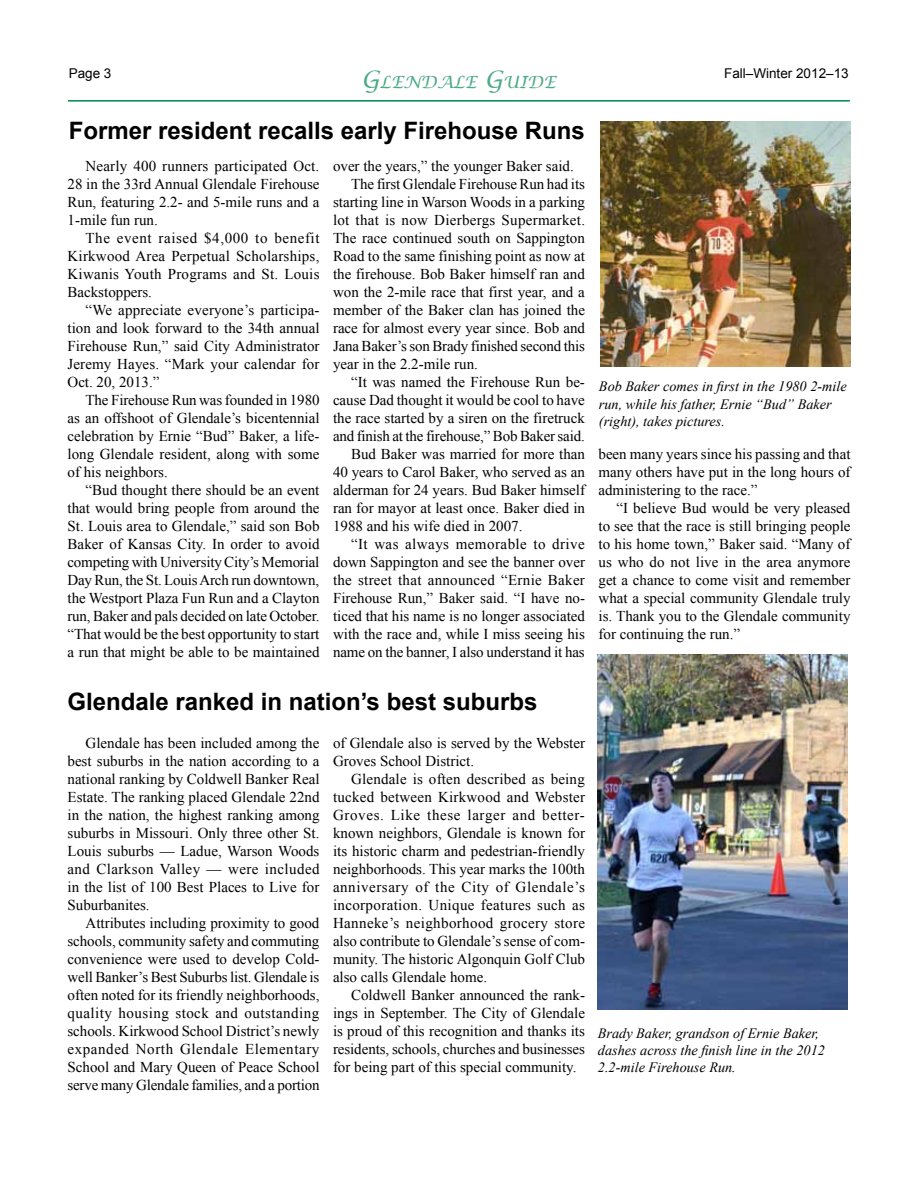
<style>
.page{position:relative;width:918px;height:1188px;background:#fff}
.page>*{position:absolute;margin:0;border:0;box-sizing:border-box;transform-origin:0 0}
.t1{font:700 24px "Arial";color:#000}
.t2{font:italic 16.8px "Lucida Calligraphy";color:#4dab86}
.t3{font:15px/18px "Times New Roman";color:#000;text-align:justify}
.t4{font:15px "Times New Roman";letter-spacing:.02em;color:#000}
.t5{font:15px "Times New Roman";letter-spacing:.03em;color:#000}
.t6{font:italic 14.25px/17.1px "Times New Roman";color:#000}
.t7{font:13.5px "Arial";color:#000}
.s1{font-size:24px}
</style>
<div class="page">
<hr style="left:68px;top:100px;width:782px;height:2px;background:#008752">
<img style="left:600px;top:122px;width:250px;height:245px">
<img style="left:598px;top:654px;width:250px;height:356px">
<p class="t7" style="left:69px;top:64px;width:44px">Page 3</p>
<p class="t7" style="left:724px;top:64px;width:126px">Fall–Winter 2012–13</p>
<p class="t2" style="left:362px;top:72px;width:196px"><span class="s1">G</span>LENDALE <span class="s1">G</span>UIDE</p>
<h1 class="t1" style="left:69px;top:114px;width:518px">Former resident recalls early Firehouse Runs</h1>
<p class="t3" style="left:68px;top:156px;width:254px;text-indent:18px">Nearly 400 runners participated Oct.<br>28 in the 33rd Annual Glendale Firehouse Run, featuring 2.2- and 5-mile runs and a 1-mile fun run.</p>
<p class="t3" style="left:68px;top:228px;width:254px;text-indent:18px">The event raised $4,000 to benefit Kirkwood Area Perpetual Scholarships, Kiwanis Youth Programs and St. Louis Backstoppers.</p>
<p class="t3" style="left:68px;top:300px;width:254px;text-indent:18px">“We appreciate everyone’s participa&shy;tion and look forward to the 34th annual Firehouse Run,” said City Administrator Jeremy Hayes. “Mark your calendar for Oct. 20, 2013.”</p>
<p class="t3" style="left:68px;top:390px;width:254px;text-indent:18px">The Firehouse Run was founded in 1980 as an offshoot of Glendale’s bicentennial celebration by Ernie “Bud” Baker, a life&shy;long Glendale resident, along with some of his neighbors.</p>
<p class="t3" style="left:68px;top:480px;width:254px;text-indent:18px">“Bud thought there should be an event that would bring people from around the St. Louis area to Glendale,” said son Bob Baker of Kansas City. In order to avoid competing with University City’s Memorial Day Run, the St. Louis Arch run downtown, the Westport Plaza Fun Run and a Clayton run, Baker and pals decided on late October. “That would be the best opportunity to start a run that might be able to be maintained</p>
<p class="t3" style="left:333px;top:157px;width:242px">over the years,” the younger Baker said.</p>
<p class="t3" style="left:351px;top:175px;width:235px">The first Glendale Firehouse Run had its</p>
<p class="t3" style="left:333px;top:193px;width:254px">starting line in Warson Woods in a parking</p>
<p class="t4" style="left:333px;top:210px;width:254px">lot that is now Dierbergs Supermarket.</p>
<p class="t3" style="left:333px;top:229px;width:253px">The race continued south on Sappington</p>
<p class="t3" style="left:333px;top:247px;width:253px">Road to the same finishing point as now at</p>
<p class="t3" style="left:333px;top:265px;width:253px">the firehouse. Bob Baker himself ran and</p>
<p class="t3" style="left:333px;top:283px;width:253px">won the 2-mile race that first year, and a</p>
<p class="t3" style="left:333px;top:301px;width:254px">member of the Baker clan has joined the</p>
<p class="t3" style="left:333px;top:319px;width:254px">race for almost every year since. Bob and</p>
<p class="t3" style="left:333px;top:337px;width:254px">Jana Baker’s son Brady finished second this</p>
<p class="t3" style="left:333px;top:355px;width:146px">year in the 2.2-mile run.</p>
<p class="t3" style="left:351px;top:373px;width:235px">“It was named the Firehouse Run be-</p>
<p class="t3" style="left:333px;top:391px;width:253px">cause Dad thought it would be cool to have</p>
<p class="t3" style="left:333px;top:409px;width:253px">the race started by a siren on the firetruck</p>
<p class="t3" style="left:333px;top:427px;width:253px">and finish at the firehouse,” Bob Baker said.</p>
<p class="t3" style="left:351px;top:445px;width:235px">Bud Baker was married for more than</p>
<p class="t3" style="left:333px;top:463px;width:254px">40 years to Carol Baker, who served as an</p>
<p class="t3" style="left:333px;top:481px;width:254px">alderman for 24 years. Bud Baker himself</p>
<p class="t3" style="left:333px;top:499px;width:254px">ran for mayor at least once. Baker died in</p>
<p class="t3" style="left:333px;top:517px;width:191px">1988 and his wife died in 2007.</p>
<p class="t5" style="left:351px;top:534px;width:235px">“It was always memorable to drive</p>
<p class="t3" style="left:333px;top:553px;width:253px">down Sappington and see the banner over</p>
<p class="t4" style="left:333px;top:570px;width:253px">the street that announced “Ernie Baker</p>
<p class="t3" style="left:333px;top:589px;width:254px">Firehouse Run,” Baker said. “I have no-</p>
<p class="t3" style="left:333px;top:607px;width:254px">ticed that his name is no longer associated</p>
<p class="t3" style="left:333px;top:625px;width:253px">with the race and, while I miss seeing his</p>
<p class="t3" style="left:333px;top:643px;width:253px">name on the banner, I also understand it has</p>
<p class="t6" style="left:599px;top:378px;width:249px">Bob Baker comes in first in the 1980 2-mile run, while his father, Ernie “Bud” Baker (right), takes pictures.</p>
<p class="t3" style="left:599px;top:444px;width:254px">been many years since his passing and that many others have put in the long hours of administering to the race.”</p>
<p class="t3" style="left:599px;top:498px;width:254px;text-indent:18px">“I believe Bud would be very pleased to see that the race is still bringing people to his home town,” Baker said. “Many of us who do not live in the area anymore get a chance to come visit and remember what a special community Glendale truly is. Thank you to the Glendale community for continuing the run.”</p>
<h1 class="t1" style="left:68px;top:686px;width:471px">Glendale ranked in nation’s best suburbs</h1>
<p class="t3" style="left:333px;top:734px;width:254px">of Glendale also is served by the Webster<br>Groves School District.</p>
<p class="t3" style="left:333px;top:770px;width:254px;text-indent:18px">Glendale is often described as being tucked between Kirkwood and Webster Groves. Like these larger and better&shy;known neighbors, Glendale is known for its historic charm and pedestrian-friendly neighborhoods. This year marks the 100th anniversary of the City of Glendale’s incorporation. Unique features such as Hanneke’s neighborhood grocery store also contribute to Glendale’s sense of com&shy;munity. The historic Algonquin Golf Club also calls Glendale home.</p>
<p class="t3" style="left:333px;top:986px;width:254px;text-indent:18px">Coldwell Banker announced the rank&shy;ings in September. The City of Glendale is proud of this recognition and thanks its residents, schools, churches and businesses for being part of this special community.</p>
<p class="t3" style="left:68px;top:734px;width:254px;text-indent:18px">Glendale has been included among the best suburbs in the nation according to a national ranking by Coldwell Banker Real Estate. The ranking placed Glendale 22nd in the nation, the highest ranking among suburbs in Missouri. Only three other St.<br>Louis suburbs — Ladue, Warson Woods and Clarkson Valley — were included in the list of 100 Best Places to Live for Suburbanites.</p>
<p class="t3" style="left:68px;top:914px;width:254px;text-indent:18px">Attributes including proximity to good schools, community safety and commuting convenience were used to develop Cold&shy;well Banker’s Best Suburbs list. Glendale is often noted for its friendly neighborhoods, quality housing stock and outstanding schools. Kirkwood School District’s newly expanded North Glendale Elementary School and Mary Queen of Peace School serve many Glendale families, and a portion</p>
<p class="t6" style="left:598px;top:1024px;width:229px">Brady Baker, grandson of Ernie Baker, dashes across the finish line in the 2012<br>2.2-mile Firehouse Run.</p>
</div>
